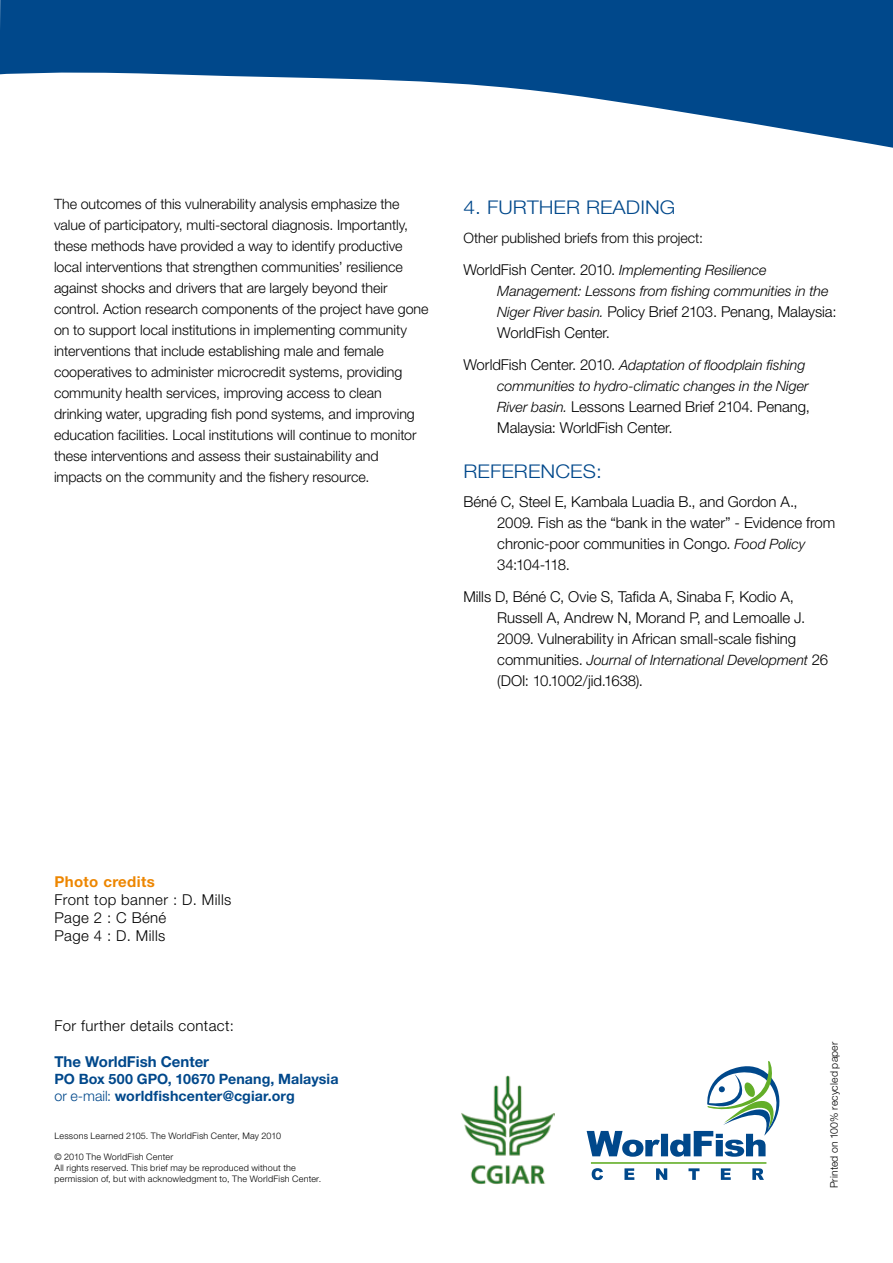
<style>
.page{position:relative;width:893px;height:1263px;background:#fff}
.page>*{position:absolute;margin:0;border:0;box-sizing:border-box;transform-origin:0 0}
.t1{font:300 18.9px "Helvetica Neue";letter-spacing:.005em;color:#00488b;scale:1.11 1}
.t2{font:300 15px/21px "Helvetica Neue";color:#000}
.t3{font:300 15px/18px "Helvetica Neue";letter-spacing:.025em;color:#000}
.t4{font:700 15px "Helvetica Neue";color:#00488b}
.t5{font:700 15px "Helvetica Neue";letter-spacing:.025em;color:#ed8600}
.t6{font:300 14.25px/21px "Helvetica Neue";color:#000}
.t7{font:italic 300 14.25px/21px "Helvetica Neue";color:#000}
.t8{font:700 14.25px/17.1px "Helvetica Neue";letter-spacing:.005em;color:#00488b}
.t9{font:300 10.5px "Helvetica Neue";letter-spacing:.005em;color:#000}
.t10{font:300 9px/10.8px "Helvetica Neue";letter-spacing:.025em;color:#000}
.s1{font-style:normal;font-size:15px}
.s2{font-style:italic;font-size:14.25px}
.s3{font-weight:300}
</style>
<div class="page">
<svg style="left:0;top:0;width:893px;height:148px;fill:#00488b"></svg>
<img style="left:461px;top:1076px;width:93px;height:108px">
<hr style="left:591px;top:1162px;width:175px;height:2px;background:#63ae28">
<svg style="left:587px;top:1061px;width:193px;height:96px"></svg>
<svg style="left:592px;top:1168px;width:172px;height:12px"></svg>
<p class="t6" style="left:54px;top:193px;width:376px">The outcomes of this vulnerability analysis emphasize the value of participatory, multi-sectoral diagnosis. Importantly, these methods have provided a way to identify productive local interventions that strengthen communities’ resilience against shocks and drivers that are largely beyond their control. Action research components of the project have gone on to support local institutions in implementing community interventions that include establishing male and female cooperatives to administer microcredit systems, providing community health services, improving access to clean drinking water, upgrading fish pond systems, and improving education facilities. Local institutions will continue to monitor these interventions and assess their sustainability and impacts on the community and the fishery resource.</p>
<h1 class="t1" style="left:463px;top:196px;width:193px">4. Further reading</h1>
<p class="t6" style="left:463px;top:228px;width:241px">Other published briefs from this project:</p>
<p class="t7" style="left:497px;top:259px;width:333px;text-indent:-34px"><span class="s1">WorldFish Center. 2010.</span> Implementing Resilience<br>Management: Lessons from fishing communities in the</p>
<p class="t2" style="left:497px;top:301px;width:341px"><span class="s2">Niger River basin.</span> Policy Brief 2103. Penang, Malaysia:<br>WorldFish Center.</p>
<p class="t7" style="left:463px;top:354px;width:347px;text-align:right"><span class="s1">WorldFish Center. 2010.</span> Adaptation of floodplain fishing communities to hydro-climatic changes in the Niger</p>
<p class="t2" style="left:497px;top:396px;width:314px"><span class="s2">River basin.</span> Lessons Learned Brief 2104. Penang,<br>Malaysia: WorldFish Center.</p>
<h1 class="t1" style="left:463px;top:460px;width:126px">References:</h1>
<p class="t2" style="left:497px;top:491px;width:340px;text-indent:-34px">Béné C, Steel E, Kambala Luadia B., and Gordon A., 2009. Fish as the “bank in the water” - Evidence from chronic-poor communities in Congo. <span class="s2">Food Policy </span>34:104-118.</p>
<p class="t2" style="left:497px;top:586px;width:310px;text-indent:-34px">Mills D, Béné C, Ovie S, Tafida A, Sinaba F, Kodio A,<br>Russell A, Andrew N, Morand P, and Lemoalle J.<br>2009. Vulnerability in African small-scale fishing</p>
<p class="t7" style="left:497px;top:649px;width:332px"><span class="s1">communities.</span> Journal of International Development <span class="s1">26</span></p>
<p class="t2" style="left:497px;top:670px;width:147px">(DOI : 10.1002/jid.1638).</p>
<p class="t5" style="left:54px;top:872px;width:102px">Photo credits</p>
<p class="t3" style="left:54px;top:890px;width:179px">Front top banner : D. Mills<br>Page 2 : C Béné<br>Page 4 : D. Mills</p>
<p class="t3" style="left:54px;top:1016px;width:181px">For further details contact:</p>
<p class="t4" style="left:54px;top:1052px;width:156px">The WorldFish Center</p>
<p class="t8" style="left:54px;top:1070px;width:286px">PO Box 500 GPO, 10670 Penang, Malaysia <span class="s3">or e-mail:</span> worldfishcenter@cgiar.org</p>
<p class="t10" style="left:54px;top:1130px;width:228px">Lessons Learned 2105. The WorldFish Center, May 2010</p>
<p class="t10" style="left:54px;top:1151px;width:268px">© 2010 The WorldFish Center<br>All rights reserved. This brief may be reproduced without the permission of, but with acknowledgment to, The WorldFish Center.</p>
<p class="t9" style="left:828px;top:1188px;width:148px;rotate:-90deg">Printed on 100% recycled paper</p>
</div>
